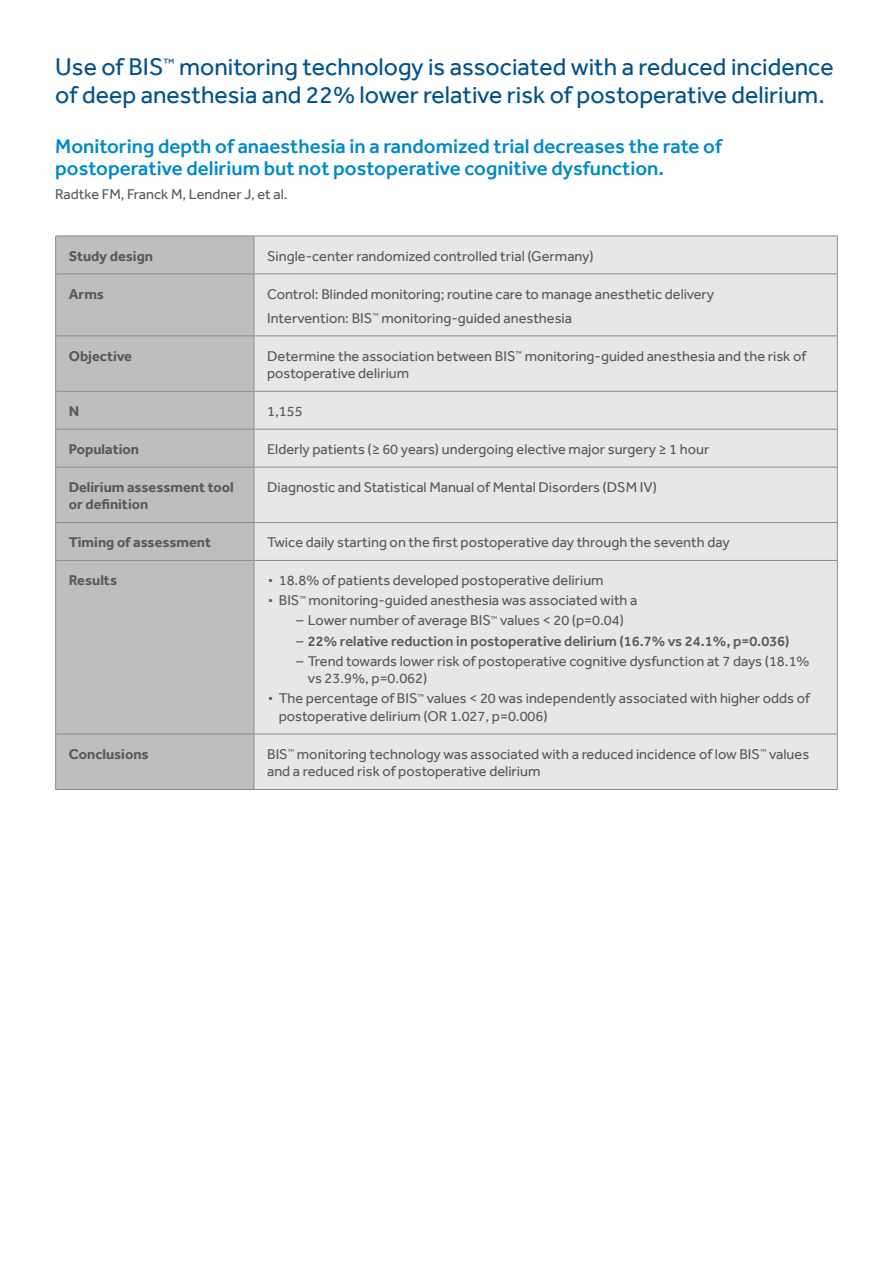
<style>
.page{position:relative;width:893px;height:1263px;background:#fff}
.page>*{position:absolute;margin:0;border:0;box-sizing:border-box;transform-origin:0 0}
.t1{font:24.75px/27.8px "Effra";color:#02528e}
.t2{font:500 20.4px/21.9px "Effra";color:#008acb}
.t3{font:14.55px/17.5px "Effra";color:#58595b}
.t4{font:700 14.55px/17.5px "Effra";color:#58595b}
.t5{font:500 14.55px "Effra";color:#58595b}
.s1{font-size:29.25px}
.s2{font-weight:400}
</style>
<div class="page">
<div style="left:56px;top:237px;width:198px;height:552px;background:#bcbec0"></div>
<div style="left:255px;top:237px;width:582px;height:552px;background:#e7e7e7"></div>
<hr style="left:55px;top:236px;width:199px;height:1px;background:#8a8c8e">
<hr style="left:55px;top:236px;width:1px;height:37px;background:#8a8c8e">
<hr style="left:254px;top:236px;width:584px;height:1px;background:#8a8c8e">
<hr style="left:254px;top:236px;width:1px;height:37px;background:#8a8c8e">
<hr style="left:837px;top:236px;width:1px;height:37px;background:#8a8c8e">
<hr style="left:55px;top:273px;width:199px;height:1px;background:#8a8c8e">
<hr style="left:55px;top:274px;width:1px;height:61px;background:#8a8c8e">
<hr style="left:254px;top:273px;width:584px;height:1px;background:#8a8c8e">
<hr style="left:254px;top:274px;width:1px;height:61px;background:#8a8c8e">
<hr style="left:837px;top:274px;width:1px;height:61px;background:#8a8c8e">
<hr style="left:55px;top:335px;width:199px;height:1px;background:#8a8c8e">
<hr style="left:55px;top:336px;width:1px;height:55px;background:#8a8c8e">
<hr style="left:254px;top:335px;width:584px;height:1px;background:#8a8c8e">
<hr style="left:254px;top:336px;width:1px;height:55px;background:#8a8c8e">
<hr style="left:837px;top:336px;width:1px;height:55px;background:#8a8c8e">
<hr style="left:55px;top:391px;width:199px;height:1px;background:#8a8c8e">
<hr style="left:55px;top:392px;width:1px;height:37px;background:#8a8c8e">
<hr style="left:254px;top:391px;width:584px;height:1px;background:#8a8c8e">
<hr style="left:254px;top:392px;width:1px;height:37px;background:#8a8c8e">
<hr style="left:837px;top:392px;width:1px;height:37px;background:#8a8c8e">
<hr style="left:55px;top:429px;width:199px;height:1px;background:#8a8c8e">
<hr style="left:55px;top:430px;width:1px;height:37px;background:#8a8c8e">
<hr style="left:254px;top:429px;width:584px;height:1px;background:#8a8c8e">
<hr style="left:254px;top:430px;width:1px;height:37px;background:#8a8c8e">
<hr style="left:837px;top:430px;width:1px;height:37px;background:#8a8c8e">
<hr style="left:55px;top:467px;width:199px;height:1px;background:#8a8c8e">
<hr style="left:55px;top:467px;width:1px;height:55px;background:#8a8c8e">
<hr style="left:254px;top:467px;width:584px;height:1px;background:#8a8c8e">
<hr style="left:254px;top:467px;width:1px;height:55px;background:#8a8c8e">
<hr style="left:837px;top:467px;width:1px;height:55px;background:#8a8c8e">
<hr style="left:55px;top:522px;width:199px;height:1px;background:#8a8c8e">
<hr style="left:55px;top:523px;width:1px;height:37px;background:#8a8c8e">
<hr style="left:254px;top:522px;width:584px;height:1px;background:#8a8c8e">
<hr style="left:254px;top:523px;width:1px;height:37px;background:#8a8c8e">
<hr style="left:837px;top:523px;width:1px;height:37px;background:#8a8c8e">
<hr style="left:55px;top:560px;width:199px;height:1px;background:#8a8c8e">
<hr style="left:55px;top:561px;width:1px;height:173px;background:#8a8c8e">
<hr style="left:254px;top:560px;width:584px;height:1px;background:#8a8c8e">
<hr style="left:254px;top:561px;width:1px;height:173px;background:#8a8c8e">
<hr style="left:837px;top:561px;width:1px;height:173px;background:#8a8c8e">
<hr style="left:55px;top:734px;width:199px;height:1px;background:#8a8c8e">
<hr style="left:55px;top:734px;width:1px;height:55px;background:#8a8c8e">
<hr style="left:254px;top:734px;width:584px;height:1px;background:#8a8c8e">
<hr style="left:254px;top:734px;width:1px;height:55px;background:#8a8c8e">
<hr style="left:837px;top:734px;width:1px;height:55px;background:#8a8c8e">
<hr style="left:55px;top:789px;width:199px;height:1px;background:#8a8c8e">
<hr style="left:254px;top:789px;width:584px;height:1px;background:#8a8c8e">
<h1 class="t1" style="left:55px;top:53px;width:780px">Use of BIS<sup>™</sup> monitoring technology is associated with a reduced incidence of deep anesthesia and 22% lower relative risk of postoperative delirium.</h1>
<h2 class="t2" style="left:55px;top:135px;width:668px">Monitoring depth of anaesthesia in a randomized trial decreases the rate of postoperative delirium but not postoperative cognitive dysfunction.</h2>
<p class="t3" style="left:55px;top:185px;width:234px">Radtke FM, Franck M, Lendner J, et al.</p>
<p class="t4" style="left:69px;top:247px;width:86px">Study design</p>
<p class="t3" style="left:267px;top:247px;width:328px">Single-center randomized controlled trial (Germany)</p>
<p class="t4" style="left:69px;top:285px;width:37px">Arms</p>
<p class="t3" style="left:267px;top:282px;width:449px;line-height:24px">Control: Blinded monitoring; routine care to manage anesthetic delivery<br>Intervention: BIS<sup>™</sup> monitoring-guided anesthesia</p>
<p class="t4" style="left:69px;top:347px;width:65px">Objective</p>
<p class="t3" style="left:267px;top:347px;width:541px">Determine the association between BIS<sup>™</sup> monitoring-guided anesthesia and the risk of postoperative delirium</p>
<p class="t4" style="left:69px;top:402px;width:12px">N</p>
<p class="t3" style="left:267px;top:402px;width:37px">1,155</p>
<p class="t4" style="left:69px;top:440px;width:72px">Population</p>
<p class="t3" style="left:267px;top:440px;width:444px">Elderly patients (≥ 60 years) undergoing elective major surgery ≥ 1 hour</p>
<p class="t4" style="left:69px;top:478px;width:166px">Delirium assessment tool or definition</p>
<p class="t3" style="left:267px;top:478px;width:391px">Diagnostic and Statistical Manual of Mental Disorders (DSM IV)</p>
<p class="t4" style="left:69px;top:533px;width:144px">Timing of assessment</p>
<p class="t3" style="left:267px;top:533px;width:464px">Twice daily starting on the first postoperative day through the seventh day</p>
<p class="t4" style="left:69px;top:571px;width:50px">Results</p>
<p class="t3" style="left:267px;top:570px;width:372px;line-height:20.1px"><span class="s1">∙</span> 18.8% of patients developed postoperative delirium<br><span class="s1">∙</span> BIS<sup>™</sup> monitoring-guided anesthesia was associated with a</p>
<p class="t3" style="left:296px;top:612px;width:329px">– Lower number of average BIS<sup>™</sup> values &lt; 20 (p=0.04)</p>
<p class="t5" style="left:296px;top:632px;width:495px"><span class="s2">–</span> 22% relative reduction in postoperative delirium (16.7% vs 24.1%, p=0.036)</p>
<p class="t3" style="left:308px;top:652px;width:503px;text-indent:-12px">– Trend towards lower risk of postoperative cognitive dysfunction at 7 days (18.1% vs 23.9%, p=0.062)</p>
<p class="t3" style="left:279px;top:690px;width:533px;text-indent:-12px"><span class="s1">∙</span> The percentage of BIS<sup>™</sup> values &lt; 20 was independently associated with higher odds of postoperative delirium (OR 1.027, p=0.006)</p>
<p class="t4" style="left:69px;top:745px;width:81px">Conclusions</p>
<p class="t3" style="left:267px;top:745px;width:544px">BIS<sup>™</sup> monitoring technology was associated with a reduced incidence of low BIS<sup>™</sup> values and a reduced risk of postoperative delirium</p>
</div>
